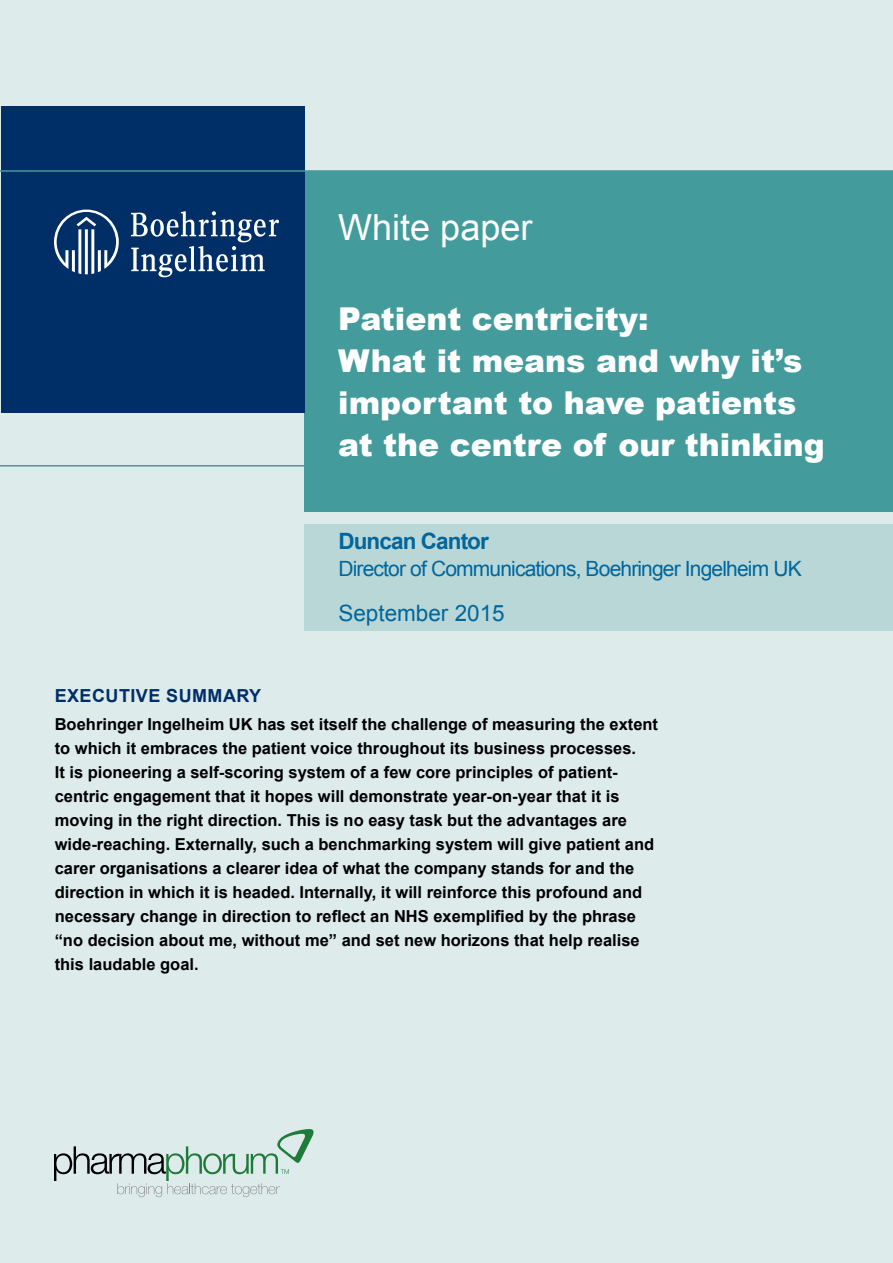
<style>
.page{position:relative;width:893px;height:1263px;background:#fff}
.page>*{position:absolute;margin:0;border:0;box-sizing:border-box;transform-origin:0 0}
.t1{font:36px "Arial";color:#fff}
.t2{font:900 31.5px/42px "Arial";color:#fff}
.t3{font:22.5px "Arial";color:#00669c}
.t4{font:700 22.5px "Arial";letter-spacing:-.04em;color:#00669c}
.t5{font:21px "Arial";letter-spacing:-.04em;color:#00669c}
.t6{font:700 18px "Arial";letter-spacing:.025em;color:#002f68}
.t7{font:700 16.5px/24px "Arial";color:#000}
</style>
<div class="page">
<div style="left:1px;top:0;width:892px;height:1263px;background:#ddebeb"></div>
<hr style="left:0;top:465px;width:323px;height:1px;background:#439b9b">
<div style="left:304px;top:171px;width:589px;height:341px;background:#439b9b"></div>
<div style="left:1px;top:106px;width:303px;height:306px;background:#002f68"></div>
<div style="left:304px;top:524px;width:589px;height:107px;background:#bad7d7"></div>
<svg style="left:54px;top:210px;width:65px;height:64px"></svg>
<svg style="left:131px;top:211px;width:148px;height:66px"></svg>
<hr style="left:0;top:170px;width:893px;height:2px;background:#439b9b">
<svg style="left:54px;top:1129px;width:260px;height:68px"></svg>
<h1 class="t1" style="left:338px;top:203px;width:196px">White paper</h1>
<h2 class="t2" style="left:338px;top:296px;width:488px">Patient centricity:<br>What it means and why it’s important to have patients at the centre of our thinking</h2>
<h3 class="t4" style="left:338px;top:526px;width:152px">Duncan Cantor</h3>
<p class="t5" style="left:338px;top:555px;width:465px">Director of Communications, Boehringer Ingelheim UK</p>
<h3 class="t3" style="left:338px;top:599px;width:168px">September 2015</h3>
<p class="t6" style="left:55px;top:684px;width:208px">EXECUTIVE SUMMARY</p>
<p class="t7" style="left:55px;top:713px;width:605px">Boehringer Ingelheim UK has set itself the challenge of measuring the extent to which it embraces the patient voice throughout its business processes.<br>It is pioneering a self-scoring system of a few core principles of patient&shy;centric engagement that it hopes will demonstrate year-on-year that it is moving in the right direction. This is no easy task but the advantages are wide-reaching. Externally, such a benchmarking system will give patient and carer organisations a clearer idea of what the company stands for and the direction in which it is headed. Internally, it will reinforce this profound and necessary change in direction to reflect an NHS exemplified by the phrase “no decision about me, without me” and set new horizons that help realise this laudable goal.</p>
</div>
